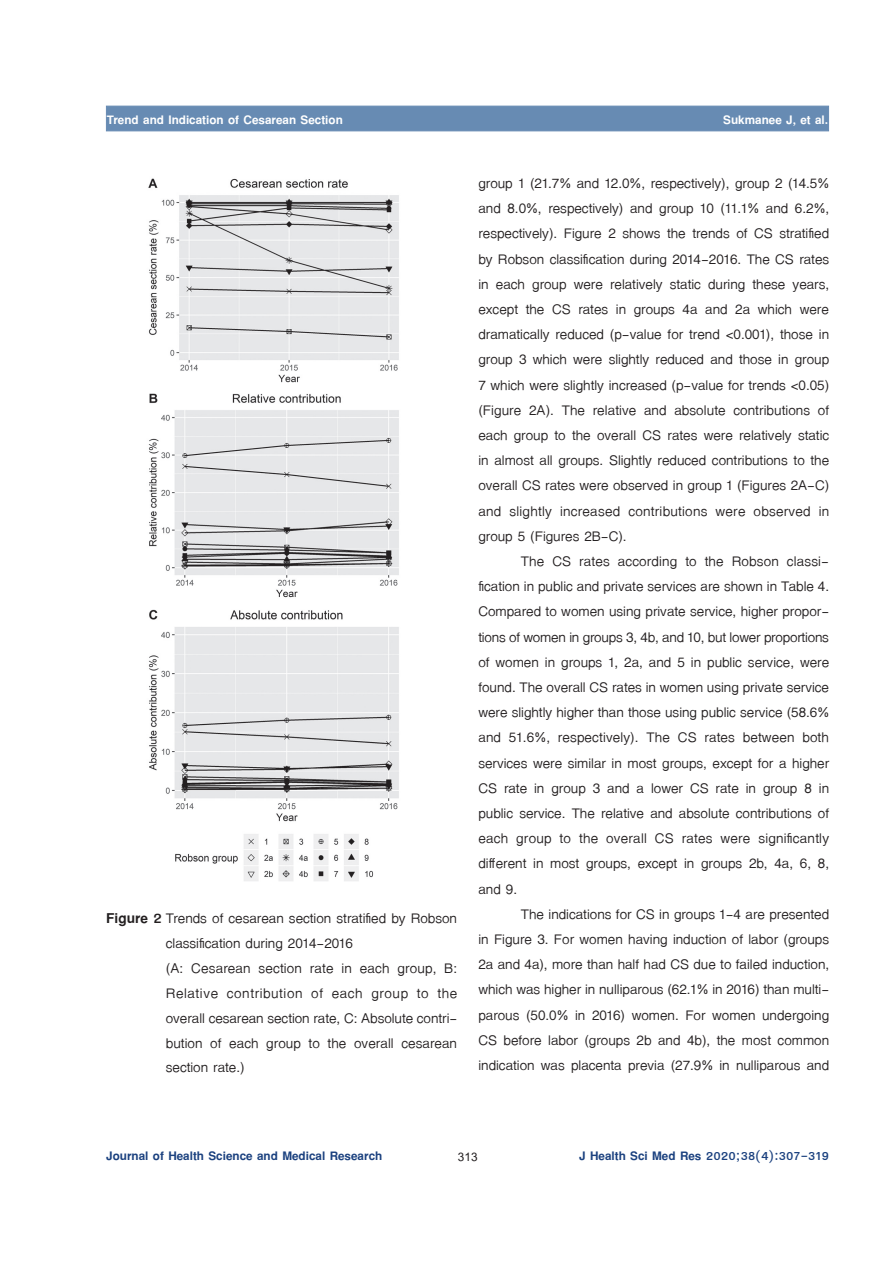
<style>
.page{position:relative;width:893px;height:1263px;background:#fff}
.page>*{position:absolute;margin:0;border:0;box-sizing:border-box;transform-origin:0 0}
.t1{font:21px/25.2px "TF Lanna";color:#231f20;text-align:justify}
.t2{font:700 18px "TF Lanna";color:#1b417f}
.t3{font:700 18px "TF Lanna";color:#fff}
.t4{font:700 18px "Cordia UPC";color:#231f20}
.s1{font-weight:700}
</style>
<div class="page">
<div style="left:106px;top:106px;width:723px;height:25px;background:#678bb3"></div>
<img style="left:149px;top:609px;width:250px;height:272px">
<img style="left:148px;top:178px;width:251px;height:420px">
<p class="t3" style="left:107px;top:109px;width:238px">Trend and Indication of Cesarean Section</p>
<p class="t3" style="left:723px;top:108px;width:106px">Sukmanee J, et al.</p>
<p class="t1" style="left:166px;top:906px;width:293px;line-height:24.8px;text-align:left;text-indent:-60px"><span class="s1">Figure 2</span> Trends of cesarean section stratified by Robson classification during 2014-2016<br>(A: Cesarean section rate in each group, B:<br>Relative contribution of each group to the overall cesarean section rate, C: Absolute contri&shy;bution of each group to the overall cesarean section rate.)</p>
<p class="t1" style="left:478px;top:171px;width:353px">group 1 (21.7% and 12.0%, respectively), group 2 (14.5% and 8.0%, respectively) and group 10 (11.1% and 6.2%, respectively). Figure 2 shows the trends of CS stratified by Robson classification during 2014-2016. The CS rates in each group were relatively static during these years, except the CS rates in groups 4a and 2a which were dramatically reduced (p-value for trend &lt;0.001), those in group 3 which were slightly reduced and those in group 7 which were slightly increased (p-value for trends &lt;0.05) (Figure 2A). The relative and absolute contributions of each group to the overall CS rates were relatively static in almost all groups. Slightly reduced contributions to the overall CS rates were observed in group 1 (Figures 2A-C) and slightly increased contributions were observed in group 5 (Figures 2B-C).</p>
<p class="t1" style="left:478px;top:549px;width:352px;text-indent:43px">The CS rates according to the Robson classi&shy;fication in public and private services are shown in Table 4.<br>Compared to women using private service, higher propor&shy;tions of women in groups 3, 4b, and 10, but lower proportions of women in groups 1, 2a, and 5 in public service, were found. The overall CS rates in women using private service were slightly higher than those using public service (58.6% and 51.6%, respectively). The CS rates between both services were similar in most groups, except for a higher CS rate in group 3 and a lower CS rate in group 8 in public service. The relative and absolute contributions of each group to the overall CS rates were significantly different in most groups, except in groups 2b, 4a, 6, 8, and 9.</p>
<p class="t1" style="left:478px;top:901px;width:352px;text-indent:43px">The indications for CS in groups 1-4 are presented in Figure 3. For women having induction of labor (groups 2a and 4a), more than half had CS due to failed induction, which was higher in nulliparous (62.1% in 2016) than multi&shy;parous (50.0% in 2016) women. For women undergoing CS before labor (groups 2b and 4b), the most common indication was placenta previa (27.9% in nulliparous and</p>
<p class="t2" style="left:106px;top:1145px;width:277px">Journal of Health Science and Medical Research</p>
<p class="t4" style="left:458px;top:1146px;width:21px">313</p>
<p class="t2" style="left:579px;top:1145px;width:251px">J Health Sci Med Res 2020;38(4):307-319</p>
</div>
